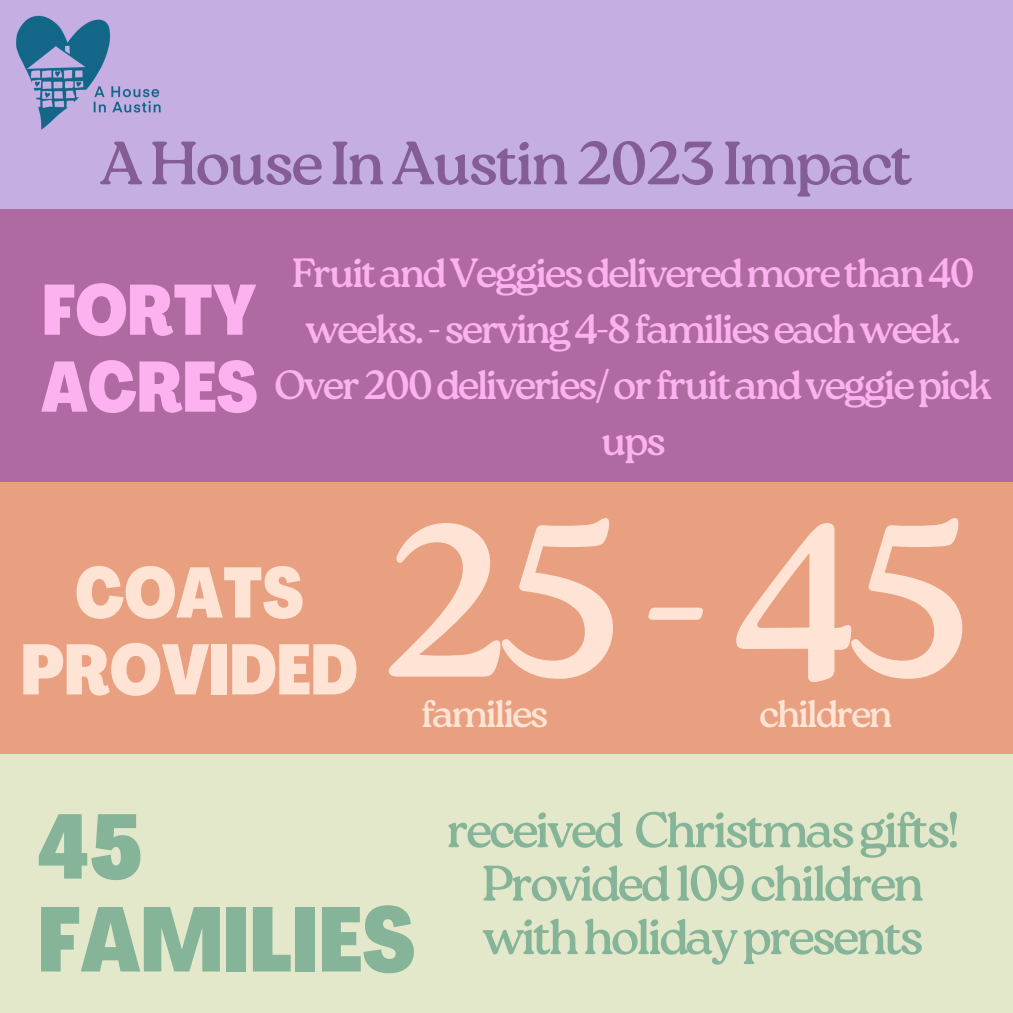
<style>
.page{position:relative;width:1013px;height:1013px;background:#fff}
.page>*{position:absolute;margin:0;border:0;box-sizing:border-box;transform-origin:0 0}
.t1{font:216.25px "Roca Two";color:#ffe4d5}
.t2{font:800 90px/92.8px "Agrandir Tight";color:#86b499}
.t3{font:800 70px "Agrandir Tight";color:#ffe4d5}
.t4{font:800 70px/76.9px "Agrandir Tight";color:#fcb2ee}
.t5{font:61.12px "Roca Two";letter-spacing:-.04em;color:#835d93}
.t6{font:50px/53.5px "Roca Two";letter-spacing:-.065em;color:#86b499;text-align:center}
.t7{font:40.75px/56.1px "Roca Two";letter-spacing:-.065em;color:#fcb2ee;text-align:center}
.t8{font:38.38px "Roca Two";letter-spacing:-.065em;color:#ffe4d5}
</style>
<div class="page">
<div style="left:0;top:0;width:1012px;height:1012px;background:#c5aee2"></div>
<div style="left:0;top:754px;width:1012px;height:258px;background:#e3e8cb"></div>
<div style="left:0;top:454px;width:1012px;height:300px;background:#e9a080"></div>
<div style="left:0;top:209px;width:1012px;height:273px;background:#af6ba1"></div>
<img style="left:16px;top:15px;width:145px;height:115px">
<h2 class="t5" style="left:100px;top:127px;width:814px">A House In Austin 2023 Impact</h2>
<p class="t4" style="left:41px;top:279px;width:218px">FORTY<br>ACRES</p>
<p class="t7" style="left:292px;top:244px;width:684px">FruitandVeggiesdeliveredmorethan40 weeks.-serving4-8familieseachweek.</p>
<h3 class="t7" style="left:274px;top:357px;width:720px">Over200deliveries/orfruitandveggiepick ups</h3>
<h1 class="t3" style="left:75px;top:565px;width:230px">COATS</h1>
<h1 class="t3" style="left:21px;top:642px;width:338px">PROVIDED</h1>
<h3 class="t1" style="left:380px;top:475px;width:593px">25-45</h3>
<p class="t8" style="left:420px;top:691px;width:129px">families</p>
<p class="t8" style="left:759px;top:691px;width:135px">children</p>
<h4 class="t2" style="left:38px;top:809px;width:379px">45<br>FAMILIES</h4>
<p class="t6" style="left:446px;top:803px;width:514px">received Christmasgifts!<br>Provided109children withholidaypresents</p>
</div>
